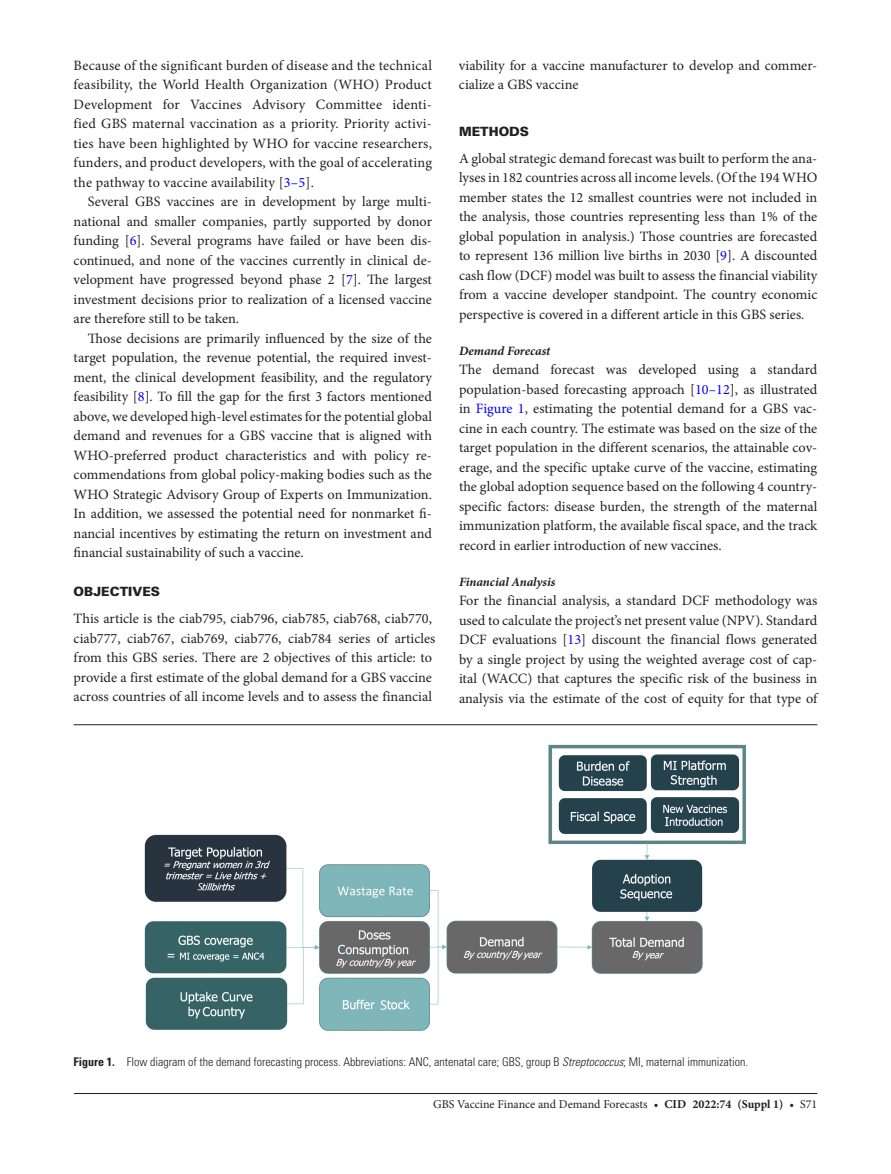
<style>
.page{position:relative;width:891px;height:1174px;background:#fff}
.page>*{position:absolute;margin:0;border:0;box-sizing:border-box;transform-origin:0 0}
.t1{font:14.25px/19.5px "Minion Pro";color:#231f20;text-align:justify}
.t2{font:italic 700 12.75px "Minion Pro";letter-spacing:-.005em;color:#231f20}
.t3{font:900 12.75px "Univers LT Std";color:#231f20}
.t4{font:300 condensed 12px "Univers LT Std";color:#231f20}
.t5{font:12px "Minion Pro";color:#231f20}
.s1{color:#00f}
.s2{font-weight:700}
.s3{font-style:italic}
</style>
<div class="page">
<hr style="left:74px;top:1093px;width:743px;height:1px;background:#231f20">
<hr style="left:74px;top:724px;width:743px;height:1px;background:#231f20">
<img style="left:144px;top:744px;width:602px;height:287px">
<p class="t1" style="left:74px;top:55px;width:360px">Because of the significant burden of disease and the technical feasibility, the World Health Organization (WHO) Product Development for Vaccines Advisory Committee identi&shy;fied GBS maternal vaccination as a priority. Priority activi&shy;ties have been highlighted by WHO for vaccine researchers, funders, and product developers, with the goal of accelerating the pathway to vaccine availability [<span class="s1">3–5</span>].</p>
<p class="t1" style="left:74px;top:192px;width:360px;text-indent:14px">Several GBS vaccines are in development by large multi&shy;national and smaller companies, partly supported by donor funding [<span class="s1">6</span>]. Several programs have failed or have been dis&shy;continued, and none of the vaccines currently in clinical de&shy;velopment have progressed beyond phase 2 [<span class="s1">7</span>]. The largest investment decisions prior to realization of a licensed vaccine are therefore still to be taken.</p>
<p class="t1" style="left:74px;top:328px;width:360px;text-indent:14px">Those decisions are primarily influenced by the size of the target population, the revenue potential, the required invest&shy;ment, the clinical development feasibility, and the regulatory feasibility [<span class="s1">8</span>]. To fill the gap for the first 3 factors mentioned above, we developed high-level estimates for the potential global demand and revenues for a GBS vaccine that is aligned with WHO-preferred product characteristics and with policy re&shy;commendations from global policy-making bodies such as the WHO Strategic Advisory Group of Experts on Immunization.<br>In addition, we assessed the potential need for nonmarket fi&shy;nancial incentives by estimating the return on investment and financial sustainability of such a vaccine.</p>
<p class="t3" style="left:74px;top:584px;width:88px">OBJECTIVES</p>
<p class="t1" style="left:74px;top:609px;width:363px;text-align:left">This article is the ciab795, ciab796, ciab785, ciab768, ciab770, ciab777, ciab767, ciab769, ciab776, ciab784 series of articles from this GBS series. There are 2 objectives of this article: to provide a first estimate of the global demand for a GBS vaccine across countries of all income levels and to assess the financial</p>
<p class="t1" style="left:459px;top:55px;width:360px">viability for a vaccine manufacturer to develop and commer&shy;cialize a GBS vaccine</p>
<p class="t3" style="left:459px;top:123px;width:72px">METHODS</p>
<p class="t1" style="left:459px;top:148px;width:360px">A global strategic demand forecast was built to perform the ana&shy;lyses in 182 countries across all income levels. (Of the 194 WHO member states the 12 smallest countries were not included in the analysis, those countries representing less than 1% of the global population in analysis.) Those countries are forecasted to represent 136 million live births in 2030 [<span class="s1">9</span>]. A discounted cash flow (DCF) model was built to assess the financial viability from a vaccine developer standpoint. The country economic perspective is covered in a different article in this GBS series.</p>
<p class="t2" style="left:459px;top:342px;width:93px">Demand Forecast</p>
<p class="t1" style="left:459px;top:360px;width:360px">The demand forecast was developed using a standard population-based forecasting approach [<span class="s1">10–12</span>], as illustrated in <span class="s1">Figure 1</span>, estimating the potential demand for a GBS vac&shy;cine in each country. The estimate was based on the size of the target population in the different scenarios, the attainable cov&shy;erage, and the specific uptake curve of the vaccine, estimating the global adoption sequence based on the following 4 country&shy;specific factors: disease burden, the strength of the maternal immunization platform, the available fiscal space, and the track record in earlier introduction of new vaccines.</p>
<p class="t2" style="left:459px;top:573px;width:98px">Financial Analysis</p>
<p class="t1" style="left:459px;top:591px;width:360px">For the financial analysis, a standard DCF methodology was used to calculate the project’s net present value (NPV). Standard DCF evaluations [<span class="s1">13</span>] discount the financial flows generated by a single project by using the weighted average cost of cap&shy;ital (WACC) that captures the specific risk of the business in analysis via the estimate of the cost of equity for that type of</p>
<p class="t4" style="left:74px;top:1055px;width:676px"><span class="s2">Figure 1.</span> Flow diagram of the demand forecasting process. Abbreviations: ANC, antenatal care; GBS, group B <span class="s3">Streptococcus</span>; MI, maternal immunization.</p>
<p class="t5" style="left:433px;top:1096px;width:386px">GBS Vaccine Finance and Demand Forecasts • <span class="s2">cid 2022:74 (Suppl 1)</span> • S71</p>
</div>
